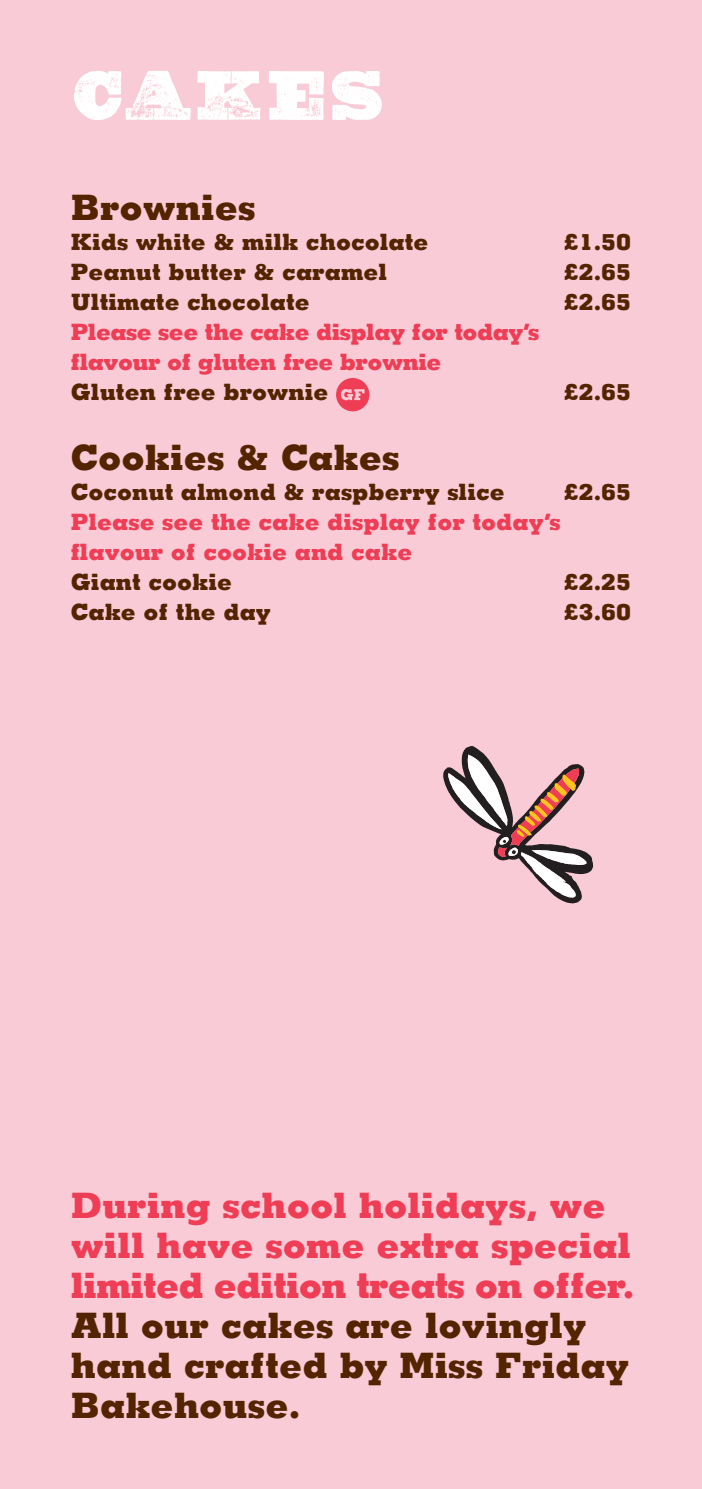
<style>
.page{position:relative;width:702px;height:1489px;background:#fff}
.page>*{position:absolute;margin:0;border:0;box-sizing:border-box;transform-origin:0 0}
.t1{font:70px "Gatlin Bold WF";color:#fff}
.t2{font:800 35px/40px "Memphis";color:#542300}
.t3{font:800 35px/40px "Memphis";color:#ee3d54}
.t4{font:800 22.5px "Memphis";color:#542300}
.t5{font:800 22.5px "Memphis";letter-spacing:-.025em;color:#ee3d54}
.t6{font:800 22.5px "Memphis";color:#ee3d54}
</style>
<div class="page">
<div style="left:0;top:0;width:702px;height:1488px;background:#f9cbd7"></div>
<svg style="left:443px;top:746px;width:150px;height:157px"></svg>
<div style="left:336px;top:378px;width:33px;height:33px;background:#ee3d54;border-radius:50%"></div>
<svg style="left:341px;top:389px;width:23px;height:11px"></svg>
<p class="t1" style="left:71px;top:70px;width:316px">CAKES</p>
<p class="t2" style="left:71px;top:187px;width:186px">Brownies</p>
<p class="t4" style="left:71px;top:227px;width:359px">Kids white &amp; milk chocolate</p>
<p class="t4" style="left:563px;top:227px;width:69px">£1.50</p>
<p class="t4" style="left:71px;top:257px;width:318px">Peanut butter &amp; caramel</p>
<p class="t4" style="left:563px;top:257px;width:69px">£2.65</p>
<p class="t4" style="left:71px;top:287px;width:240px">Ultimate chocolate</p>
<p class="t4" style="left:563px;top:287px;width:69px">£2.65</p>
<p class="t5" style="left:71px;top:317px;width:470px">Please see the cake display for today’s</p>
<p class="t5" style="left:71px;top:347px;width:372px">flavour of gluten free brownie</p>
<p class="t4" style="left:71px;top:377px;width:259px">Gluten free brownie</p>
<p class="t4" style="left:563px;top:377px;width:69px">£2.65</p>
<p class="t2" style="left:71px;top:437px;width:330px">Cookies &amp; Cakes</p>
<p class="t4" style="left:71px;top:477px;width:435px">Coconut almond &amp; raspberry slice</p>
<p class="t4" style="left:563px;top:477px;width:69px">£2.65</p>
<p class="t6" style="left:71px;top:507px;width:491px">Please see the cake display for today’s</p>
<p class="t6" style="left:71px;top:537px;width:343px">flavour of cookie and cake</p>
<p class="t4" style="left:71px;top:567px;width:163px">Giant cookie</p>
<p class="t4" style="left:563px;top:567px;width:69px">£2.25</p>
<p class="t4" style="left:71px;top:597px;width:201px">Cake of the day</p>
<p class="t4" style="left:563px;top:597px;width:69px">£3.60</p>
<p class="t3" style="left:71px;top:1184px;width:565px">During school holidays, we will have some extra special limited edition treats on offer.</p>
<p class="t2" style="left:71px;top:1304px;width:560px">All our cakes are lovingly hand crafted by Miss Friday<br>Bakehouse.</p>
</div>
